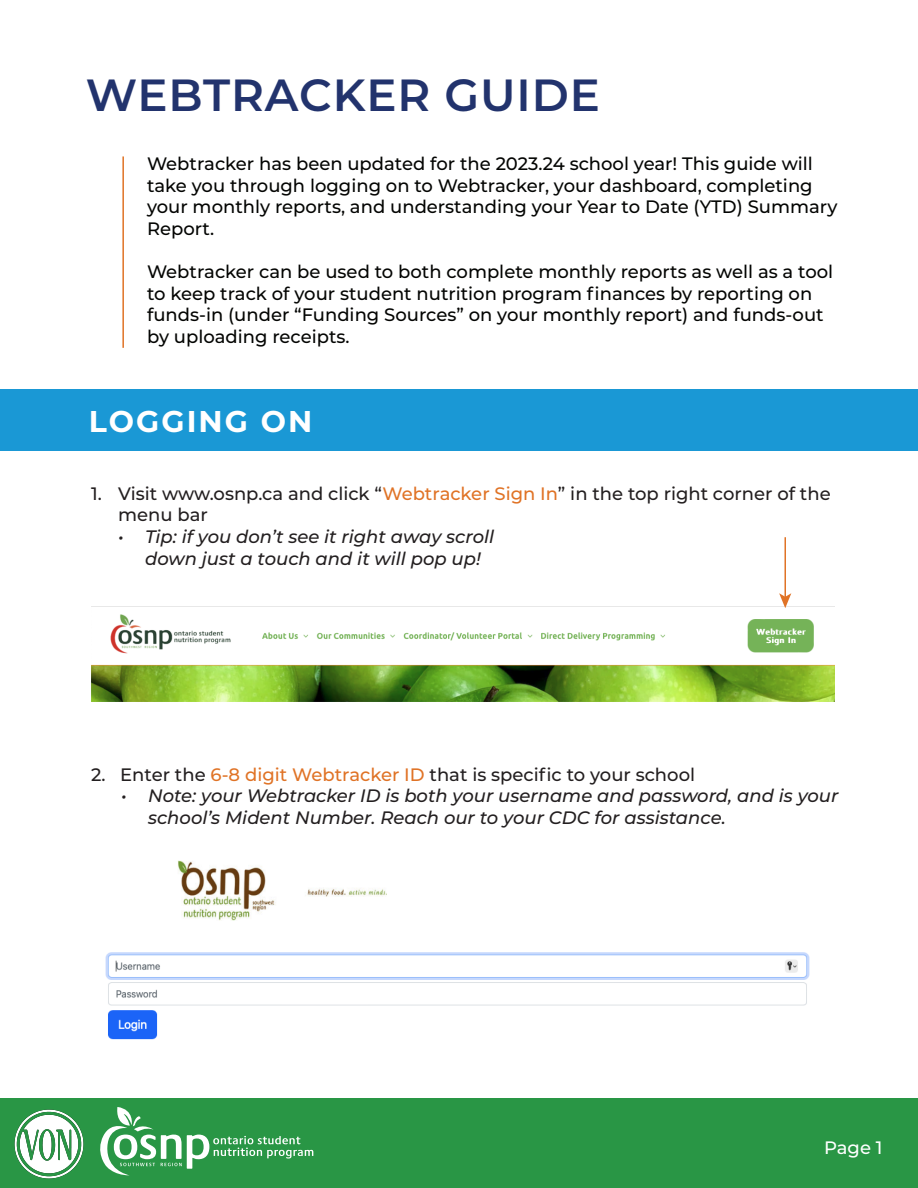
<style>
.page{position:relative;width:918px;height:1188px;background:#fff}
.page>*{position:absolute;margin:0;border:0;box-sizing:border-box;transform-origin:0 0}
.t1{font:600 45px "Montserrat";letter-spacing:.02em;color:#22336d}
.t2{font:700 30px "Montserrat";letter-spacing:.07em;color:#fff}
.t3{font:500 18px/21.6px "Montserrat";color:#040503}
.t4{font:italic 500 18px/21.6px "Montserrat";color:#231f20}
.t5{font:500 18px/21.6px "Montserrat";color:#231f20}
.t6{font:500 18px "Montserrat";color:#fff}
.s1{color:#e07326}
</style>
<div class="page">
<div style="left:0;top:389px;width:918px;height:62px;background:#1a98d5"></div>
<div style="left:0;top:1099px;width:918px;height:89px;background:#299645"></div>
<img style="left:0;top:1098px;width:98px;height:81px">
<svg style="left:95px;top:1107px;width:218px;height:68px"></svg>
<img style="left:91px;top:606px;width:744px;height:96px">
<img style="left:105px;top:860px;width:705px;height:180px">
<hr style="left:785px;top:537px;width:1px;height:61px;background:#e07326">
<svg style="left:779px;top:593px;width:12px;height:15px"></svg>
<hr style="left:122px;top:156px;width:2px;height:192px;background:#e07326">
<h1 class="t1" style="left:86px;top:64px;width:516px">WEBTRACKER GUIDE</h1>
<p class="t3" style="left:147px;top:152px;width:692px">Webtracker has been updated for the 2023.24 school year! This guide will take you through logging on to Webtracker, your dashboard, completing your monthly reports, and understanding your Year to Date (YTD) Summary Report.</p>
<p class="t3" style="left:147px;top:260px;width:688px">Webtracker can be used to both complete monthly reports as well as a tool to keep track of your student nutrition program finances by reporting on funds-in (under “Funding Sources” on your monthly report) and funds-out by uploading receipts.</p>
<h2 class="t2" style="left:89px;top:400px;width:225px">LOGGING ON</h2>
<p class="t5" style="left:118px;top:482px;width:714px;text-indent:-27px">1. Visit www.osnp.ca and click “<span class="s1">Webtracker Sign In</span>” in the top right corner of the menu bar</p>
<p class="t4" style="left:145px;top:525px;width:351px;text-indent:-27px">• Tip: if you don’t see it right away scroll down just a touch and it will pop up!</p>
<p class="t5" style="left:91px;top:763px;width:606px">2. Enter the <span class="s1">6-8 digit Webtracker ID</span> that is specific to your school</p>
<p class="t4" style="left:148px;top:784px;width:692px;text-indent:-27px">• Note: your Webtracker ID is both your username and password, and is your school’s Mident Number. Reach our to your CDC for assistance.</p>
<p class="t6" style="left:824px;top:1135px;width:60px">Page 1</p>
</div>
